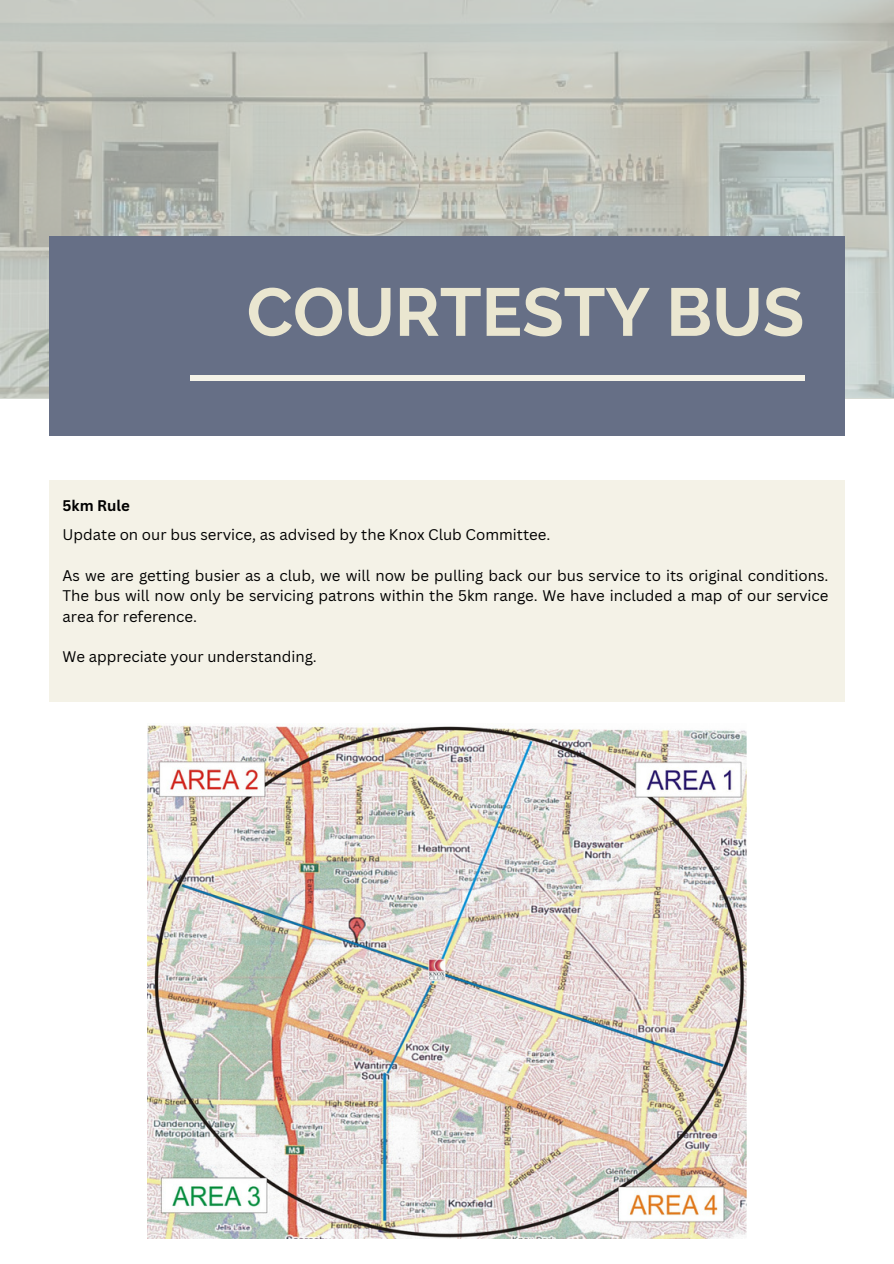
<style>
.page{position:relative;width:894px;height:1264px;background:#fff}
.page>*{position:absolute;margin:0;border:0;box-sizing:border-box;transform-origin:0 0}
.t1{font:700 67.5px "Raleway";color:#eae6d0}
.t2{font:15px/20.2px "Canva Sans";color:#000;text-align:justify}
.t3{font:700 15px "Canva Sans";color:#000}
</style>
<div class="page">
<div style="left:49px;top:480px;width:795px;height:222px;background:#f4f2e7"></div>
<img style="left:0;top:0;width:893px;height:397px">
<div style="left:49px;top:237px;width:795px;height:199px;background:#666f86"></div>
<div style="left:190px;top:375px;width:614px;height:5px;background:#f4f2e7"></div>
<img style="left:147px;top:723px;width:599px;height:515px">
<h1 class="t1" style="left:247px;top:272px;width:559px">COURTESTY BUS</h1>
<h2 class="t3" style="left:63px;top:495px;width:69px">5km Rule</h2>
<p class="t2" style="left:63px;top:524px;width:489px">Update on our bus service, as advised by the Knox Club Committee.</p>
<p class="t2" style="left:63px;top:565px;width:767px">As we are getting busier as a club, we will now be pulling back our bus service to its original conditions.<br>The bus will now only be servicing patrons within the 5km range. We have included a map of our service area for reference.</p>
<p class="t2" style="left:63px;top:646px;width:256px">We appreciate your understanding.</p>
</div>
